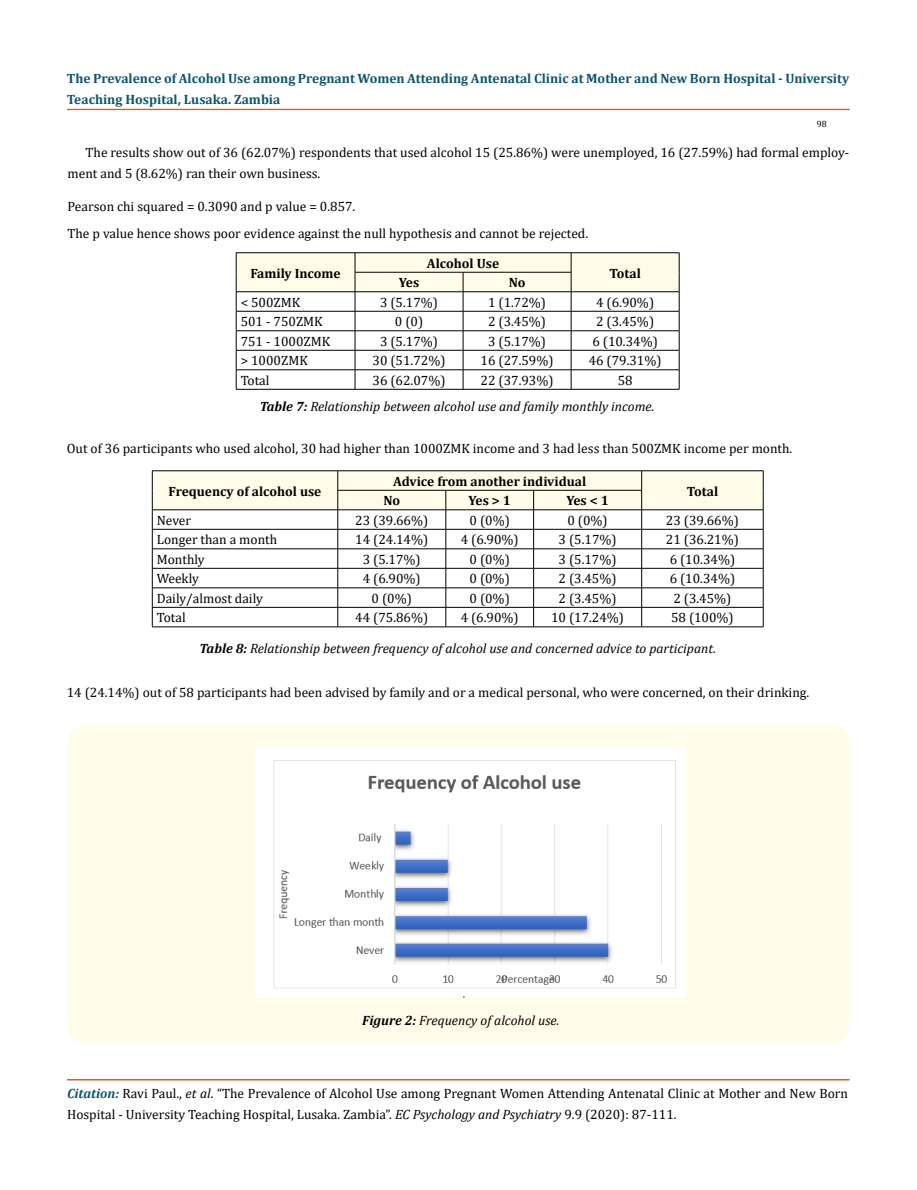
<style>
.page{position:relative;width:917px;height:1190px;background:#fff}
.page>*{position:absolute;margin:0;border:0;box-sizing:border-box;transform-origin:0 0}
.t1{font:13.5px/21px "Cambria";color:#000}
.t2{font:italic 13.5px/26.1px "Cambria";color:#000}
.t3{font:700 13.5px/21px "Cambria";color:#0e546a}
.t4{font:700 13.5px "Cambria";color:#000}
.t5{font:9px "Cambria";color:#000}
.s1{font-style:normal}
.s2{font-weight:700}
.s3{font-weight:700;font-style:italic;color:#0e546a}
.s4{font-style:italic}
</style>
<div class="page">
<div style="left:67px;top:109px;width:782px;height:1px;border:1px solid #e05d1a"></div>
<div style="left:67px;top:1079px;width:782px;height:1px;border:1px solid #e05d1a"></div>
<hr style="left:236px;top:252px;width:119px;height:1px;background:#000">
<hr style="left:355px;top:252px;width:108px;height:1px;background:#000">
<hr style="left:463px;top:252px;width:108px;height:1px;background:#000">
<hr style="left:571px;top:252px;width:108px;height:1px;background:#000">
<svg style="left:236px;top:253px;width:444px;height:136px"></svg>
<hr style="left:236px;top:389px;width:119px;height:1px;background:#000">
<hr style="left:355px;top:389px;width:108px;height:1px;background:#000">
<hr style="left:463px;top:389px;width:108px;height:1px;background:#000">
<hr style="left:571px;top:389px;width:108px;height:1px;background:#000">
<hr style="left:152px;top:470px;width:186px;height:1px;background:#000">
<hr style="left:338px;top:470px;width:108px;height:1px;background:#000">
<hr style="left:446px;top:470px;width:87px;height:1px;background:#000">
<hr style="left:533px;top:470px;width:108px;height:1px;background:#000">
<hr style="left:641px;top:470px;width:122px;height:1px;background:#000">
<svg style="left:152px;top:471px;width:612px;height:155px"></svg>
<hr style="left:152px;top:626px;width:186px;height:1px;background:#000">
<hr style="left:338px;top:626px;width:108px;height:1px;background:#000">
<hr style="left:446px;top:626px;width:87px;height:1px;background:#000">
<hr style="left:533px;top:626px;width:108px;height:1px;background:#000">
<hr style="left:641px;top:626px;width:122px;height:1px;background:#000">
<div style="left:67px;top:724px;width:782px;height:319px;background:#fffde9;border-radius:18px"></div>
<img style="left:255px;top:747px;width:430px;height:251px">
<p class="t3" style="left:67px;top:68px;width:783px">The Prevalence of Alcohol Use among Pregnant Women Attending Antenatal Clinic at Mother and New Born Hospital - University<br>Teaching Hospital, Lusaka. Zambia</p>
<p class="t5" style="left:816px;top:118px;width:11px">98</p>
<p class="t1" style="left:67px;top:142px;width:783px;text-indent:18px">The results show out of 36 (62.07%) respondents that used alcohol 15 (25.86%) were unemployed, 16 (27.59%) had formal employ&shy;ment and 5 (8.62%) ran their own business.</p>
<p class="t1" style="left:67px;top:193px;width:522px;line-height:27px">Pearson chi squared = 0.3090 and p value = 0.857.<br>The p value hence shows poor evidence against the null hypothesis and cannot be rejected.</p>
<p class="t4" style="left:250px;top:263px;width:92px">Family Income</p>
<p class="t4" style="left:427px;top:254px;width:74px">Alcohol Use</p>
<p class="t4" style="left:609px;top:263px;width:33px">Total</p>
<p class="t4" style="left:399px;top:273px;width:22px">Yes</p>
<p class="t4" style="left:508px;top:273px;width:18px">No</p>
<p class="t1" style="left:241px;top:291px;width:61px">&lt; 500ZMK</p>
<p class="t1" style="left:380px;top:291px;width:59px">3 (5.17%)</p>
<p class="t1" style="left:488px;top:291px;width:59px">1 (1.72%)</p>
<p class="t1" style="left:596px;top:291px;width:59px">4 (6.90%)</p>
<p class="t1" style="left:241px;top:311px;width:84px">501 - 750ZMK</p>
<p class="t1" style="left:395px;top:311px;width:30px">0 (0)</p>
<p class="t1" style="left:488px;top:311px;width:59px">2 (3.45%)</p>
<p class="t1" style="left:596px;top:311px;width:59px">2 (3.45%)</p>
<p class="t1" style="left:241px;top:330px;width:91px">751 - 1000ZMK</p>
<p class="t1" style="left:380px;top:330px;width:59px">3 (5.17%)</p>
<p class="t1" style="left:488px;top:330px;width:59px">3 (5.17%)</p>
<p class="t1" style="left:592px;top:330px;width:67px">6 (10.34%)</p>
<p class="t1" style="left:241px;top:350px;width:69px">&gt; 1000ZMK</p>
<p class="t1" style="left:372px;top:350px;width:74px">30 (51.72%)</p>
<p class="t1" style="left:480px;top:350px;width:74px">16 (27.59%)</p>
<p class="t1" style="left:588px;top:350px;width:74px">46 (79.31%)</p>
<p class="t1" style="left:241px;top:369px;width:30px">Total</p>
<p class="t1" style="left:372px;top:369px;width:74px">36 (62.07%)</p>
<p class="t1" style="left:480px;top:369px;width:74px">22 (37.93%)</p>
<p class="t2" style="left:260px;top:366px;width:396px;text-indent:358px"><span class="s1">58<br></span><span class="s2">Table 7:</span> Relationship between alcohol use and family monthly income.</p>
<p class="t1" style="left:67px;top:438px;width:727px">Out of 36 participants who used alcohol, 30 had higher than 1000ZMK income and 3 had less than 500ZMK income per month.</p>
<p class="t4" style="left:168px;top:481px;width:154px">Frequency of alcohol use</p>
<p class="t4" style="left:393px;top:471px;width:194px">Advice from another individual</p>
<p class="t4" style="left:686px;top:481px;width:33px">Total</p>
<p class="t4" style="left:383px;top:491px;width:18px">No</p>
<p class="t4" style="left:468px;top:491px;width:44px">Yes &gt; 1</p>
<p class="t4" style="left:566px;top:491px;width:44px">Yes &lt; 1</p>
<p class="t1" style="left:157px;top:509px;width:36px">Never</p>
<p class="t1" style="left:355px;top:509px;width:74px">23 (39.66%)</p>
<p class="t1" style="left:469px;top:509px;width:42px">0 (0%)</p>
<p class="t1" style="left:567px;top:509px;width:42px">0 (0%)</p>
<p class="t1" style="left:666px;top:509px;width:74px">23 (39.66%)</p>
<p class="t1" style="left:157px;top:529px;width:122px">Longer than a month</p>
<p class="t1" style="left:355px;top:529px;width:74px">14 (24.14%)</p>
<p class="t1" style="left:460px;top:529px;width:59px">4 (6.90%)</p>
<p class="t1" style="left:558px;top:529px;width:59px">3 (5.17%)</p>
<p class="t1" style="left:666px;top:529px;width:74px">21 (36.21%)</p>
<p class="t1" style="left:157px;top:548px;width:49px">Monthly</p>
<p class="t1" style="left:363px;top:548px;width:59px">3 (5.17%)</p>
<p class="t1" style="left:469px;top:548px;width:42px">0 (0%)</p>
<p class="t1" style="left:558px;top:548px;width:59px">3 (5.17%)</p>
<p class="t1" style="left:669px;top:548px;width:67px">6 (10.34%)</p>
<p class="t1" style="left:157px;top:568px;width:44px">Weekly</p>
<p class="t1" style="left:363px;top:568px;width:59px">4 (6.90%)</p>
<p class="t1" style="left:469px;top:568px;width:42px">0 (0%)</p>
<p class="t1" style="left:558px;top:568px;width:59px">2 (3.45%)</p>
<p class="t1" style="left:669px;top:568px;width:67px">6 (10.34%)</p>
<p class="t1" style="left:157px;top:587px;width:108px">Daily/almost daily</p>
<p class="t1" style="left:371px;top:587px;width:42px">0 (0%)</p>
<p class="t1" style="left:469px;top:587px;width:42px">0 (0%)</p>
<p class="t1" style="left:558px;top:587px;width:59px">2 (3.45%)</p>
<p class="t1" style="left:673px;top:587px;width:59px">2 (3.45%)</p>
<p class="t1" style="left:157px;top:607px;width:30px">Total</p>
<p class="t1" style="left:355px;top:607px;width:74px">44 (75.86%)</p>
<p class="t1" style="left:460px;top:607px;width:59px">4 (6.90%)</p>
<p class="t1" style="left:551px;top:607px;width:74px">10 (17.24%)</p>
<p class="t1" style="left:671px;top:607px;width:64px">58 (100%)</p>
<p class="t2" style="left:199px;top:635px;width:518px"><span class="s2">Table 8:</span> Relationship between frequency of alcohol use and concerned advice to participant.</p>
<p class="t1" style="left:67px;top:681px;width:744px">14 (24.14%) out of 58 participants had been advised by family and or a medical personal, who were concerned, on their drinking.</p>
<p class="t2" style="left:362px;top:1007px;width:199px"><span class="s2">Figure 2:</span> Frequency of alcohol use.</p>
<p class="t1" style="left:67px;top:1083px;width:782px"><span class="s3">Citation:</span> Ravi Paul., <span class="s4">et al</span>. “The Prevalence of Alcohol Use among Pregnant Women Attending Antenatal Clinic at Mother and New Born<br>Hospital - University Teaching Hospital, Lusaka. Zambia”. <span class="s4">EC Psychology and Psychiatry</span> 9.9 (2020): 87-111.</p>
</div>
